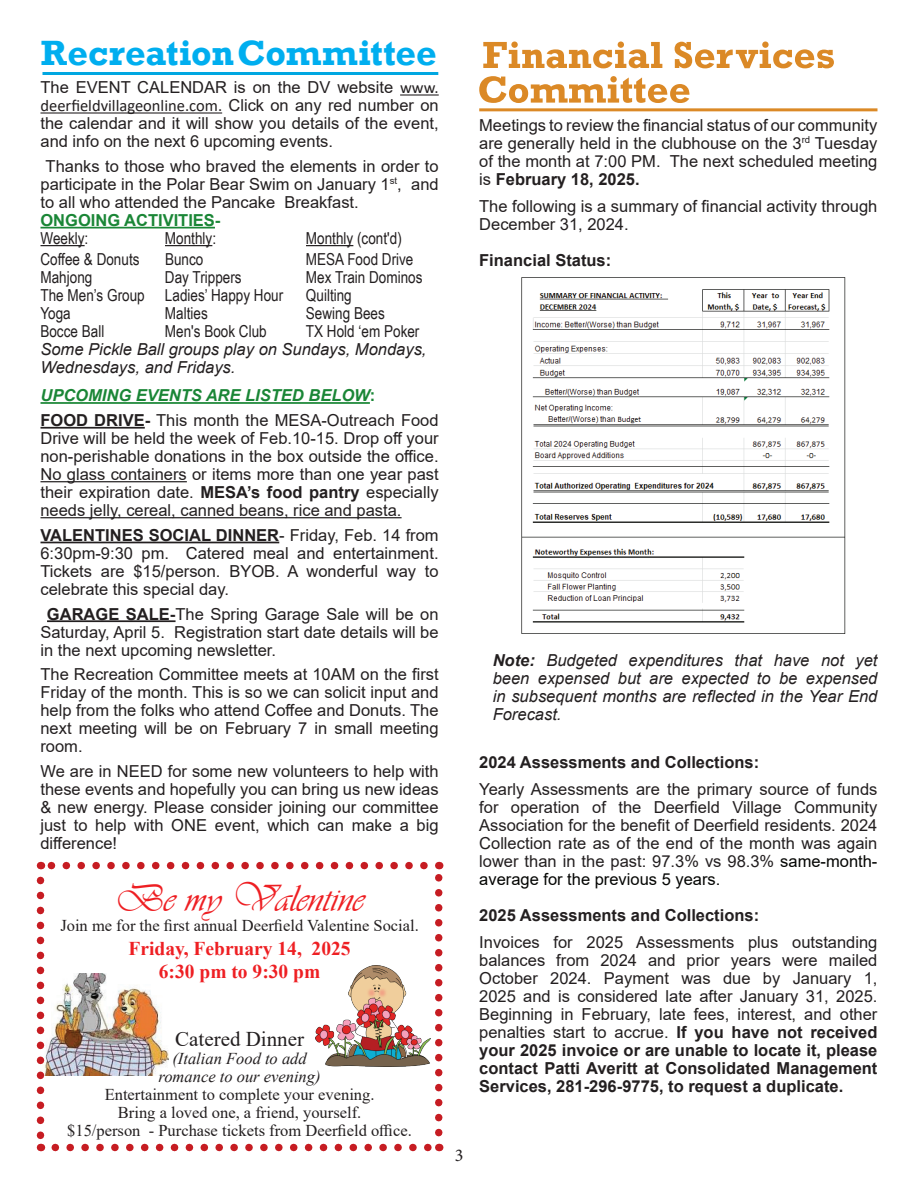
<style>
.page{position:relative;width:918px;height:1188px;background:#fff}
.page>*{position:absolute;margin:0;border:0;box-sizing:border-box;transform-origin:0 0}
.t1{font:39px "Vivaldii";color:#ee1f23}
.t2{font:700 36px "Rockwell";color:#00aeef}
.t3{font:21px "Times New Roman";color:#231f20}
.t4{font:700 19.5px/23.4px "Times New Roman";color:#ee1f23;text-align:center}
.t5{font:18px "Minion Pro";color:#231f20}
.t6{font:16.5px/18px "Arial";color:#231f20;text-align:justify}
.t7{font:italic 16.5px/18px "Arial";color:#231f20}
.t8{font:16.5px "Arial Narrow";color:#231f20}
.t9{font:16.5px/18px "Times New Roman";color:#231f20;text-align:center}
.t10{font:700 16.5px "Arial";color:#231f20}
.t11{font:16.5px "Calibri";color:#231f20}
.t12{font:italic 16.5px/18px "Times New Roman";color:#231f20;text-align:center}
.t13{font:700 16.5px "Arial";color:#1a8636}
.s1{font-family:"Calibri"}
.s2{font-family:"Arial"}
.s3{font-weight:700;font-style:italic;color:#1a8636}
.s4{font-weight:700;color:#1a8636}
.s5{font-weight:700}
.s6{color:#040503}
</style>
<div class="page">
<hr style="left:42px;top:72px;width:396px;height:3px;background:#00a7e1">
<hr style="left:400px;top:94px;width:39px;height:2px;background:#231f20">
<hr style="left:40px;top:112px;width:182px;height:2px;background:#231f20">
<hr style="left:40px;top:227px;width:175px;height:1px;background:#1a8636">
<hr style="left:40px;top:245px;width:45px;height:1px;background:#231f20">
<hr style="left:165px;top:245px;width:47px;height:1px;background:#231f20">
<hr style="left:306px;top:245px;width:47px;height:1px;background:#231f20">
<hr style="left:40px;top:402px;width:330px;height:2px;background:#1a8636">
<hr style="left:40px;top:427px;width:105px;height:2px;background:#231f20">
<hr style="left:40px;top:481px;width:147px;height:1px;background:#231f20">
<hr style="left:40px;top:517px;width:362px;height:1px;background:#231f20">
<hr style="left:40px;top:542px;width:239px;height:1px;background:#231f20">
<hr style="left:47px;top:620px;width:129px;height:2px;background:#231f20">
<svg style="left:483px;top:41px;width:351px;height:27px"></svg>
<hr style="left:479px;top:108px;width:398px;height:3px;background:#db8926">
<svg style="left:479px;top:76px;width:210px;height:27px"></svg>
<img style="left:521px;top:277px;width:325px;height:357px">
<img style="left:316px;top:965px;width:114px;height:102px">
<img style="left:44px;top:974px;width:125px;height:102px">
<svg style="left:55px;top:1144px;width:376px;height:7px"></svg>
<svg style="left:48px;top:862px;width:376px;height:7px"></svg>
<svg style="left:37px;top:880px;width:7px;height:271px"></svg>
<svg style="left:435px;top:862px;width:7px;height:271px"></svg>
<h2 class="t2" style="left:41px;top:31px;width:397px">Recreation Committee</h2>
<p class="t6" style="left:40px;top:78px;width:400px">The EVENT CALENDAR is on the DV website <span class="s1">www.</span></p>
<p class="t11" style="left:40px;top:94px;width:400px">deerfieldvillageonline.com. <span class="s2">Click on any red number on</span></p>
<p class="t6" style="left:40px;top:114px;width:400px">the calendar and it will show you details of the event, and info on the next 6 upcoming events.</p>
<p class="t6" style="left:40px;top:157px;width:400px;text-indent:5px">Thanks to those who braved the elements in order to participate in the Polar Bear Swim on January 1<sup>st</sup>, and to all who attended the Pancake Breakfast.</p>
<p class="t13" style="left:40px;top:208px;width:181px">ONGOING ACTIVITIES-</p>
<p class="t8" style="left:40px;top:226px;width:49px">Weekly:</p>
<p class="t8" style="left:165px;top:226px;width:53px">Monthly:</p>
<p class="t8" style="left:306px;top:226px;width:97px">Monthly (cont'd)</p>
<p class="t8" style="left:41px;top:247px;width:101px">Coffee &amp; Donuts</p>
<p class="t8" style="left:165px;top:247px;width:40px">Bunco</p>
<p class="t8" style="left:306px;top:247px;width:109px">MESA Food Drive</p>
<p class="t8" style="left:40px;top:265px;width:53px">Mahjong</p>
<p class="t8" style="left:165px;top:265px;width:78px">Day Trippers</p>
<p class="t8" style="left:306px;top:265px;width:118px">Mex Train Dominos</p>
<p class="t8" style="left:40px;top:283px;width:244px">The Men’s Group Ladies’ Happy Hour</p>
<p class="t8" style="left:306px;top:283px;width:47px">Quilting</p>
<p class="t8" style="left:40px;top:301px;width:32px">Yoga</p>
<p class="t8" style="left:165px;top:301px;width:44px">Malties</p>
<p class="t8" style="left:306px;top:301px;width:80px">Sewing Bees</p>
<p class="t8" style="left:40px;top:319px;width:65px">Bocce Ball</p>
<p class="t8" style="left:165px;top:319px;width:103px">Men's Book Club</p>
<p class="t8" style="left:306px;top:319px;width:115px">TX Hold ‘em Poker</p>
<p class="t7" style="left:40px;top:340px;width:388px">Some Pickle Ball groups play on Sundays, Mondays,<br>Wednesdays, and Fridays.</p>
<p class="t6" style="left:40px;top:383px;width:400px;line-height:24.8px"><span class="s3">UPCOMING EVENTS ARE LISTED BELOW</span><span class="s4">:<br></span><span class="s5">FOOD DRIVE-</span> This month the MESA-Outreach Food</p>
<p class="t6" style="left:40px;top:429px;width:400px">Drive will be held the week of Feb.10-15. Drop off your non-perishable donations in the box outside the office.<br>No glass containers or items more than one year past their expiration date. <span class="s5">MESA’s food pantry</span> especially needs jelly, cereal, canned beans, rice and pasta.</p>
<p class="t6" style="left:40px;top:526px;width:400px"><span class="s5">VALENTINES SOCIAL DINNER</span>- Friday, Feb. 14 from 6:30pm-9:30 pm. Catered meal and entertainment.<br>Tickets are $15/person. BYOB. A wonderful way to celebrate this special day.</p>
<p class="t6" style="left:40px;top:605px;width:400px;text-indent:7px"><span class="s5">GARAGE SALE-</span>The Spring Garage Sale will be on Saturday, April 5. Registration start date details will be in the next upcoming newsletter.</p>
<p class="t6" style="left:40px;top:665px;width:400px">The Recreation Committee meets at 10AM on the first Friday of the month. This is so we can solicit input and help from the folks who attend Coffee and Donuts. The next meeting will be on February 7 in small meeting room.</p>
<p class="t6" style="left:40px;top:762px;width:400px">We are in NEED for some new volunteers to help with these events and hopefully you can bring us new ideas &amp; new energy. Please consider joining our committee just to help with ONE event, which can make a big difference!</p>
<h1 class="t1" style="left:115px;top:876px;width:250px">Be my Valentine</h1>
<p class="t9" style="left:60px;top:916px;width:360px">Join me for the first annual Deerfield Valentine Social.</p>
<p class="t4" style="left:129px;top:936px;width:224px">Friday, February 14, 2025<br>6:30 pm to 9:30 pm</p>
<p class="t3" style="left:175px;top:1024px;width:130px">Catered Dinner</p>
<p class="t12" style="left:159px;top:1049px;width:164px">(Italian Food to add romance to our evening)</p>
<p class="t9" style="left:67px;top:1085px;width:346px">Entertainment to complete your evening.<br>Bring a loved one, a friend, yourself.<br>$15/person - Purchase tickets from Deerfield office.</p>
<p class="t5" style="left:455px;top:1143px;width:10px">3</p>
<p class="t6" style="left:479px;top:116px;width:400px">Meetings to review the financial status of our community are generally held in the clubhouse on the 3<sup>rd</sup> Tuesday of the month at 7:00 PM. The next scheduled meeting is <span class="s5">February 18, 2025.</span></p>
<p class="t6" style="left:479px;top:197px;width:400px">The following is a summary of financial activity through<br>December 31, 2024.</p>
<p class="t10" style="left:479px;top:248px;width:134px">Financial Status:</p>
<p class="t7" style="left:493px;top:652px;width:386px;text-align:justify"><span class="s5">Note:</span> Budgeted expenditures that have not yet been expensed but are expected to be expensed in subsequent months are reflected in the Year End Forecast.</p>
<p class="t10" style="left:479px;top:751px;width:281px">2024 Assessments and Collections:</p>
<p class="t6" style="left:479px;top:780px;width:400px">Yearly Assessments are the primary source of funds for operation of the Deerfield Village Community Association for the benefit of Deerfield residents. 2024<br>Collection rate as of the end of the month was again lower than in the past: 97.3% vs 98.3% <span class="s6">same-month&shy;average for the previous 5 years.</span></p>
<p class="t10" style="left:479px;top:904px;width:281px">2025 Assessments and Collections:</p>
<p class="t6" style="left:479px;top:933px;width:400px">Invoices for 2025 Assessments plus outstanding balances from 2024 and prior years were mailed October 2024. Payment was due by January 1, 2025 and is considered late after January 31, 2025.<br>Beginning in February, late fees, interest, and other penalties start to accrue. <span class="s5">If you have not received your 2025 invoice or are unable to locate it, please contact Patti Averitt at Consolidated Management Services, 281-296-9775, to request a duplicate.</span></p>
</div>
